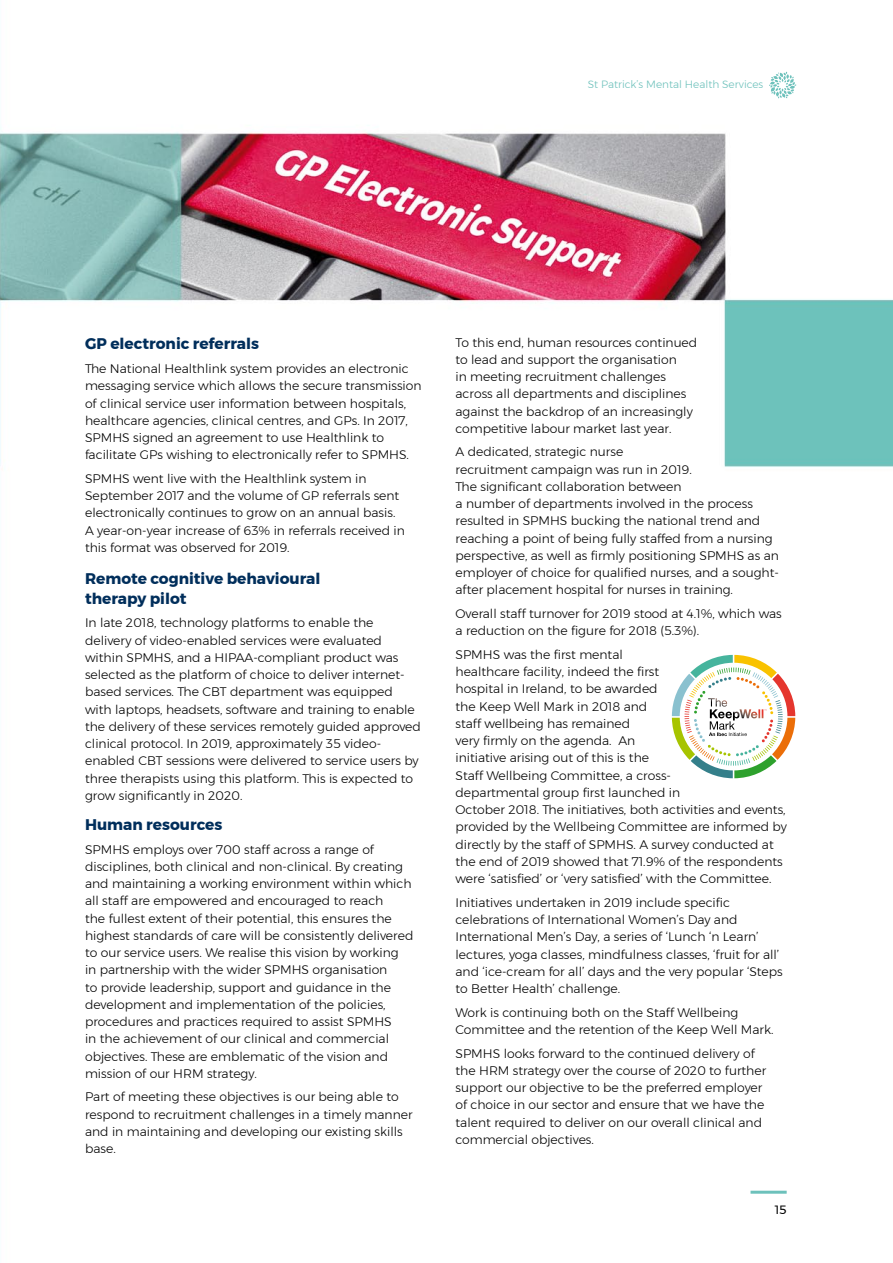
<style>
.page{position:relative;width:893px;height:1263px;background:#fff}
.page>*{position:absolute;margin:0;border:0;box-sizing:border-box;transform-origin:0 0}
.t1{font:700 15.3px/19.5px "Montserrat";color:#002e5b}
.t2{font:300 12.3px/17.2px "Montserrat";color:#000}
.t3{font:12px "Montserrat";color:#000}
.t4{font:300 10.5px "Montserrat";color:#6dc1bb}
</style>
<div class="page">
<img style="left:0;top:71px;width:893px;height:1120px">
<hr style="left:750px;top:1191px;width:37px;height:3px;background:#6dc1bb">
<svg style="left:769px;top:72px;width:27px;height:26px"></svg>
<svg style="left:672px;top:655px;width:123px;height:123px"></svg>
<p class="t4" style="left:588px;top:77px;width:177px">St Patrick’s Mental Health Services</p>
<p class="t1" style="left:85px;top:334px;width:175px">GP electronic referrals</p>
<p class="t2" style="left:85px;top:360px;width:338px">The National Healthlink system provides an electronic messaging service which allows the secure transmission of clinical service user information between hospitals, healthcare agencies, clinical centres, and GPs. In 2017, SPMHS signed an agreement to use Healthlink to facilitate GPs wishing to electronically refer to SPMHS.</p>
<p class="t2" style="left:85px;top:470px;width:321px">SPMHS went live with the Healthlink system in September 2017 and the volume of GP referrals sent electronically continues to grow on an annual basis.<br>A year-on-year increase of 63% in referrals received in this format was observed for 2019.</p>
<p class="t1" style="left:85px;top:569px;width:237px">Remote cognitive behavioural therapy pilot</p>
<p class="t2" style="left:85px;top:614px;width:337px">In late 2018, technology platforms to enable the delivery of video-enabled services were evaluated within SPMHS, and a HIPAA-compliant product was selected as the platform of choice to deliver internet&shy;based services. The CBT department was equipped with laptops, headsets, software and training to enable the delivery of these services remotely guided approved clinical protocol. In 2019, approximately 35 video&shy;enabled CBT sessions were delivered to service users by three therapists using this platform. This is expected to grow significantly in 2020.</p>
<p class="t1" style="left:85px;top:815px;width:139px">Human resources</p>
<p class="t2" style="left:85px;top:840px;width:330px">SPMHS employs over 700 staff across a range of disciplines, both clinical and non-clinical. By creating and maintaining a working environment within which all staff are empowered and encouraged to reach<br>the fullest extent of their potential, this ensures the highest standards of care will be consistently delivered to our service users. We realise this vision by working<br>in partnership with the wider SPMHS organisation<br>to provide leadership, support and guidance in the development and implementation of the policies, procedures and practices required to assist SPMHS<br>in the achievement of our clinical and commercial objectives. These are emblematic of the vision and mission of our HRM strategy.</p>
<p class="t2" style="left:85px;top:1088px;width:329px">Part of meeting these objectives is our being able to respond to recruitment challenges in a timely manner and in maintaining and developing our existing skills base.</p>
<p class="t2" style="left:455px;top:333px;width:243px">To this end, human resources continued to lead and support the organisation<br>in meeting recruitment challenges across all departments and disciplines against the backdrop of an increasingly competitive labour market last year.</p>
<p class="t2" style="left:455px;top:443px;width:325px">A dedicated, strategic nurse<br>recruitment campaign was run in 2019.<br>The significant collaboration between<br>a number of departments involved in the process resulted in SPMHS bucking the national trend and reaching a point of being fully staffed from a nursing perspective, as well as firmly positioning SPMHS as an employer of choice for qualified nurses, and a sought&shy;after placement hospital for nurses in training.</p>
<p class="t2" style="left:455px;top:605px;width:328px">Overall staff turnover for 2019 stood at 4.1%, which was a reduction on the figure for 2018 (5.3%).</p>
<p class="t2" style="left:455px;top:646px;width:333px">SPMHS was the first mental<br>healthcare facility, indeed the first<br>hospital in Ireland, to be awarded<br>the Keep Well Mark in 2018 and<br>staff wellbeing has remained<br>very firmly on the agenda. An<br>initiative arising out of this is the<br>Staff Wellbeing Committee, a cross-<br>departmental group first launched in<br>October 2018. The initiatives, both activities and events, provided by the Wellbeing Committee are informed by directly by the staff of SPMHS. A survey conducted at the end of 2019 showed that 71.9% of the respondents were ‘satisfied’ or ‘very satisfied’ with the Committee.</p>
<p class="t2" style="left:455px;top:894px;width:329px">Initiatives undertaken in 2019 include specific celebrations of International Women’s Day and International Men’s Day, a series of ‘Lunch ‘n Learn’ lectures, yoga classes, mindfulness classes, ‘fruit for all’ and ‘ice-cream for all’ days and the very popular ‘Steps to Better Health’ challenge.</p>
<p class="t2" style="left:455px;top:1003px;width:319px">Work is continuing both on the Staff Wellbeing<br>Committee and the retention of the Keep Well Mark.</p>
<p class="t2" style="left:455px;top:1044px;width:312px">SPMHS looks forward to the continued delivery of the HRM strategy over the course of 2020 to further support our objective to be the preferred employer of choice in our sector and ensure that we have the talent required to deliver on our overall clinical and commercial objectives.</p>
<p class="t3" style="left:775px;top:1200px;width:13px">15</p>
</div>
